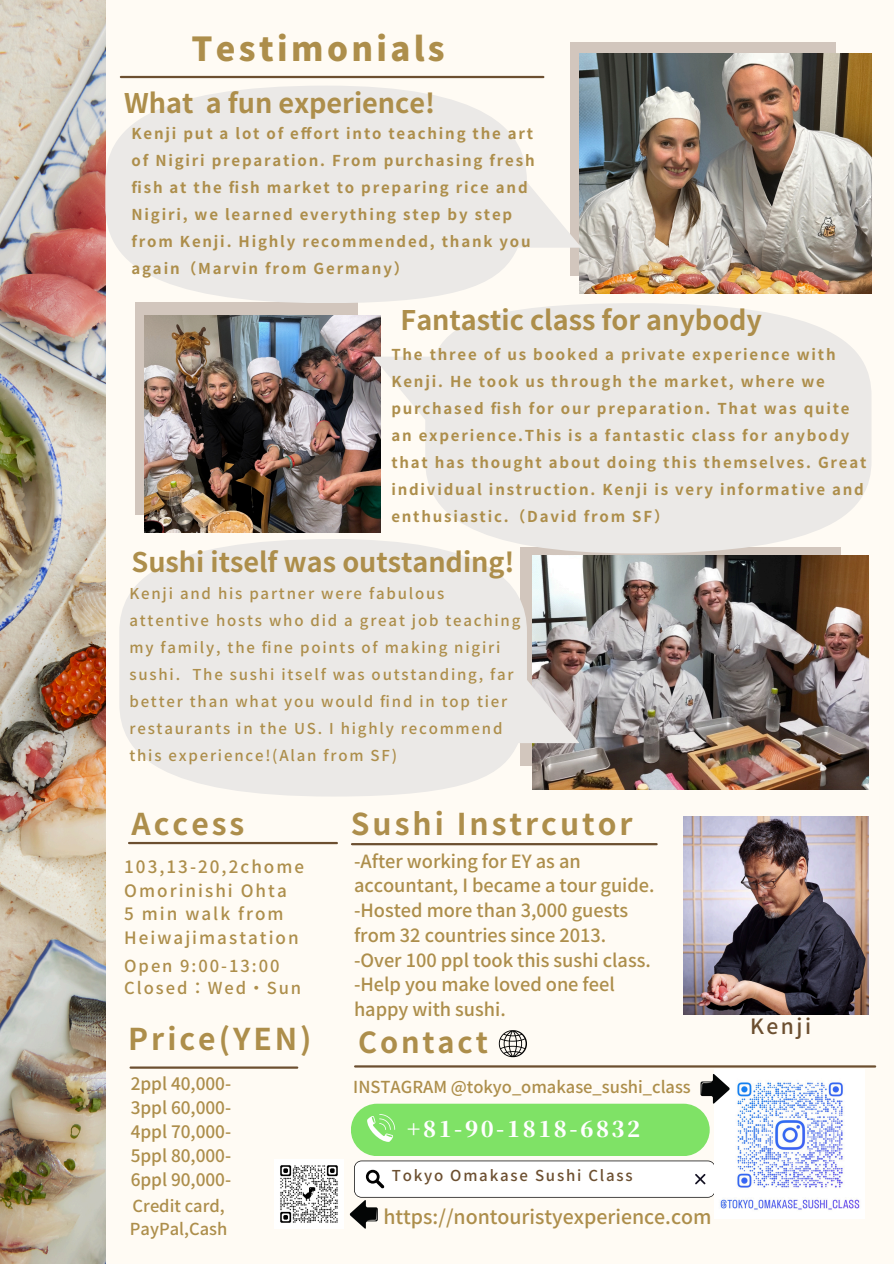
<style>
.page{position:relative;width:894px;height:1264px;background:#fff}
.page>*{position:absolute;margin:0;border:0;box-sizing:border-box;transform-origin:0 0}
.t1{font:800 33px "Gen Shin Gothic";letter-spacing:.1em;color:#ad8e4b}
.t2{font:700 30px "Gen Shin Gothic";letter-spacing:.1em;color:#ad8e4b}
.t3{font:700 28.95px "Gen Shin Gothic";letter-spacing:.1em;color:#ad8e4b}
.t4{font:700 27px "Gen Shin Gothic";color:#ad8e4b}
.t5{font:800 21.45px "Source Han Serif JP";letter-spacing:.12em;color:#fff}
.t6{font:500 21px "Gen Shin Gothic";letter-spacing:.12em;color:#6c4f30}
.t7{font:500 19.5px "Gen Shin Gothic";color:#ad8e4b}
.t8{font:500 18.15px/24.8px "Gen Shin Gothic";color:#ad8e4b}
.t9{font:500 17.25px/24px "Gen Shin Gothic";color:#ad8e4b;text-align:justify}
.t10{font:500 16.95px/23.7px "Gen Shin Gothic";letter-spacing:.12em;color:#ad8e4b}
.t11{font:500 16.5px/22.5px "Gen Shin Gothic";color:#ad8e4b}
.t12{font:500 16.5px/22.5px "Gen Shin Gothic";letter-spacing:.12em;color:#ad8e4b}
.t13{font:700 15px/27px "Gen Shin Gothic";letter-spacing:.12em;color:#ad8e4b}
.t14{font:500 15px/27px "Gen Shin Gothic";letter-spacing:.12em;color:#ad8e4b}
.t15{font:500 15px "Gen Shin Gothic";letter-spacing:.12em;color:#6c4f30}
</style>
<div class="page">
<div style="left:0;top:0;width:893px;height:1263px;background:#fffbf4"></div>
<div style="left:570px;top:42px;width:265px;height:233px;background:#d2c6bd"></div>
<div style="left:135px;top:302px;width:222px;height:213px;background:#d2c6bd"></div>
<hr style="left:129px;top:842px;width:208px;height:2px;background:#6c4f30">
<hr style="left:352px;top:843px;width:304px;height:2px;background:#6c4f30">
<hr style="left:121px;top:76px;width:422px;height:2px;background:#6c4f30">
<img style="left:0;top:0;width:105px;height:1263px">
<img style="left:579px;top:53px;width:291px;height:241px">
<svg style="left:527px;top:553px;width:313px;height:212px;fill:#d2c6bd"></svg>
<img style="left:532px;top:555px;width:336px;height:234px">
<hr style="left:130px;top:1066px;width:167px;height:2px;background:#6c4f30">
<img style="left:145px;top:315px;width:235px;height:217px">
<img style="left:683px;top:816px;width:185px;height:198px">
<img style="left:274px;top:1159px;width:69px;height:69px">
<svg style="left:498px;top:1030px;width:29px;height:27px"></svg>
<svg style="left:349px;top:1160px;width:366px;height:68px"></svg>
<div style="left:351px;top:1103px;width:358px;height:53px;background:#7fe266;border-radius:26px"></div>
<svg style="left:367px;top:1114px;width:28px;height:27px"></svg>
<hr style="left:355px;top:1065px;width:519px;height:2px;background:#6c4f30">
<svg style="left:105px;top:86px;width:421px;height:217px;fill:#ebe9e7"></svg>
<svg style="left:119px;top:539px;width:408px;height:257px;fill:#ebe9e7"></svg>
<svg style="left:425px;top:303px;width:446px;height:250px;fill:#ebe9e7"></svg>
<img style="left:714px;top:1069px;width:150px;height:149px">
<svg style="left:700px;top:1073px;width:29px;height:30px"></svg>
<h4 class="t1" style="left:191px;top:26px;width:255px">Testimonials</h4>
<p class="t4" style="left:124px;top:83px;width:312px">What a fun experience!</p>
<p class="t13" style="left:131px;top:120px;width:404px">Kenji put a lot of effort into teaching the art of Nigiri preparation. From purchasing fresh fish at the fish market to preparing rice and Nigiri, we learned everything step by step from Kenji. Highly recommended, thank you again（Marvin from Germany）</p>
<p class="t4" style="left:400px;top:301px;width:363px">Fantastic class for anybody</p>
<p class="t13" style="left:391px;top:340px;width:476px">The three of us booked a private experience with Kenji. He took us through the market, where we purchased fish for our preparation. That was quite an experience.This is a fantastic class for anybody that has thought about doing this themselves. Great individual instruction. Kenji is very informative and enthusiastic.（David from SF）</p>
<h3 class="t4" style="left:131px;top:543px;width:384px">Sushi itself was outstanding!</h3>
<h2 class="t14" style="left:129px;top:579px;width:392px">Kenji and his partner were fabulous attentive hosts who did a great job teaching my family, the fine points of making nigiri sushi. The sushi itself was outstanding, far better than what you would find in top tier restaurants in the US. I highly recommend this experience!(Alan from SF)</h2>
<h1 class="t2" style="left:131px;top:803px;width:114px">Access</h1>
<h1 class="t10" style="left:124px;top:854px;width:181px">103,13-20,2chome<br>Omorinishi Ohta<br>5 min walk from<br>Heiwajimastation</h1>
<h1 class="t12" style="left:124px;top:954px;width:178px">Open 9:00-13:00<br>Closed：Wed・Sun</h1>
<h4 class="t2" style="left:128px;top:1017px;width:185px">Price(YEN)</h4>
<h4 class="t2" style="left:351px;top:802px;width:283px">Sushi Instrcutor</h4>
<h4 class="t8" style="left:354px;top:848px;width:302px">-After working for EY as an accountant, I became a tour guide. -Hosted more than 3,000 guests from 32 countries since 2013. -Over 100 ppl took this sushi class. -Help you make loved one feel happy with sushi.</h4>
<h4 class="t3" style="left:358px;top:1022px;width:131px">Contact</h4>
<p class="t9" style="left:131px;top:1071px;width:102px">2ppl 40,000- 3ppl 60,000- 4ppl 70,000- 5ppl 80,000- 6ppl 90,000-</p>
<p class="t11" style="left:353px;top:1075px;width:339px">INSTAGRAM @tokyo_omakase_sushi_class</p>
<p class="t7" style="left:383px;top:1203px;width:329px">https://nontouristyexperience.com</p>
<p class="t5" style="left:407px;top:1111px;width:234px">+81-90-1818-6832</p>
<h2 class="t15" style="left:391px;top:1164px;width:242px">Tokyo Omakase Sushi Class</h2>
<h4 class="t11" style="left:130px;top:1194px;width:99px">Credit card,<br>PayPal,Cash</h4>
<h2 class="t6" style="left:749px;top:1011px;width:62px">Kenji</h2>
</div>
